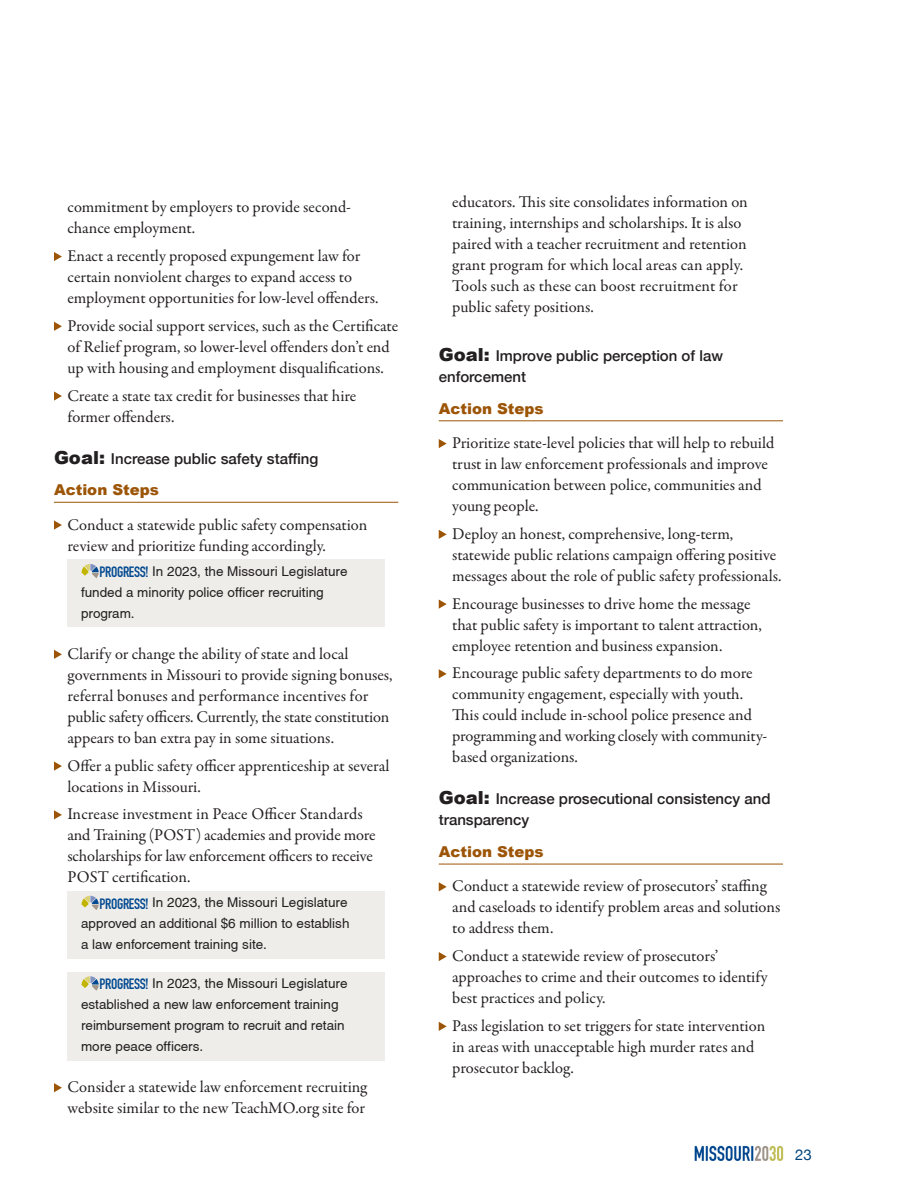
<style>
.page{position:relative;width:918px;height:1188px;background:#fff}
.page>*{position:absolute;margin:0;border:0;box-sizing:border-box;transform-origin:0 0}
.driver-action_bullet{font:16.5px/21px "Garamond Premr Pro";color:#231f20}
.driver-goal{font:500 15px/21px "Helvetica Neue";color:#231f20}
.drive-action_setps{font:900 15px "Arial";color:#9c5506}
.t1{font:15px "Helvetica Neue";color:#00447b}
.drivers-progress_poi{font:condensed 13.5px/21px "Helvetica";color:#231f20}
.s1{font-family:"Arial";font-weight:900;font-size:18px}
.s2{font-family:"DIN Condensed";font-weight:700;font-stretch:normal;font-size:14.85px;color:#014990}
</style>
<div class="page">
<hr style="left:54px;top:502px;width:344px;height:1px;background:#9c5506">
<div style="left:68px;top:559px;width:317px;height:68px;background:#efedea"></div>
<div style="left:68px;top:891px;width:317px;height:68px;background:#efedea"></div>
<div style="left:68px;top:972px;width:317px;height:89px;background:#efedea"></div>
<svg style="left:54px;top:252px;width:8px;height:9px"></svg>
<svg style="left:54px;top:322px;width:8px;height:9px"></svg>
<svg style="left:54px;top:391px;width:8px;height:10px"></svg>
<svg style="left:54px;top:520px;width:8px;height:10px"></svg>
<svg style="left:81px;top:564px;width:18px;height:14px"></svg>
<svg style="left:54px;top:650px;width:8px;height:9px"></svg>
<svg style="left:54px;top:762px;width:8px;height:9px"></svg>
<svg style="left:54px;top:810px;width:8px;height:9px"></svg>
<svg style="left:81px;top:896px;width:18px;height:14px"></svg>
<svg style="left:81px;top:976px;width:18px;height:15px"></svg>
<svg style="left:54px;top:1083px;width:8px;height:9px"></svg>
<hr style="left:439px;top:420px;width:344px;height:1px;background:#9c5506">
<hr style="left:439px;top:864px;width:344px;height:1px;background:#9c5506">
<svg style="left:439px;top:439px;width:8px;height:9px"></svg>
<svg style="left:439px;top:530px;width:8px;height:9px"></svg>
<svg style="left:439px;top:600px;width:8px;height:9px"></svg>
<svg style="left:439px;top:669px;width:8px;height:9px"></svg>
<svg style="left:439px;top:882px;width:8px;height:9px"></svg>
<svg style="left:439px;top:952px;width:8px;height:9px"></svg>
<svg style="left:439px;top:1022px;width:8px;height:9px"></svg>
<img style="left:694px;top:1145px;width:90px;height:16px">
<p class="driver-action_bullet" style="left:68px;top:197px;width:285px">commitment by employers to provide second&shy;chance employment.</p>
<p class="driver-action_bullet" style="left:67px;top:246px;width:312px">Enact a recently proposed expungement law for certain nonviolent charges to expand access to employment opportunities for low-level offenders.</p>
<p class="driver-action_bullet" style="left:67px;top:316px;width:332px">Provide social support services, such as the Certificate of Relief program, so lower-level offenders don’t end up with housing and employment disqualifications.</p>
<p class="driver-action_bullet" style="left:67px;top:385px;width:290px">Create a state tax credit for businesses that hire former offenders.</p>
<p class="driver-goal" style="left:54px;top:447px;width:266px"><span class="s1">Goal:</span> Increase public safety staffing</p>
<p class="drive-action_setps" style="left:54px;top:479px;width:107px">Action Steps</p>
<p class="driver-action_bullet" style="left:67px;top:514px;width:301px">Conduct a statewide public safety compensation review and prioritize funding accordingly.</p>
<p class="drivers-progress_poi" style="left:100px;top:560px;width:249px"><span class="s2">PROGRESS!</span> In 2023, the Missouri Legislature</p>
<p class="drivers-progress_poi" style="left:81px;top:581px;width:244px">funded a minority police officer recruiting program.</p>
<p class="driver-action_bullet" style="left:67px;top:644px;width:327px">Clarify or change the ability of state and local governments in Missouri to provide signing bonuses, referral bonuses and performance incentives for public safety officers. Currently, the state constitution appears to ban extra pay in some situations.</p>
<p class="driver-action_bullet" style="left:67px;top:755px;width:324px">Offer a public safety officer apprenticeship at several locations in Missouri.</p>
<p class="driver-action_bullet" style="left:67px;top:804px;width:310px">Increase investment in Peace Officer Standards and Training (POST) academies and provide more scholarships for law enforcement officers to receive POST certification.</p>
<p class="drivers-progress_poi" style="left:100px;top:892px;width:249px"><span class="s2">PROGRESS!</span> In 2023, the Missouri Legislature</p>
<p class="drivers-progress_poi" style="left:81px;top:913px;width:270px">approved an additional $6 million to establish a law enforcement training site.</p>
<p class="drivers-progress_poi" style="left:100px;top:973px;width:249px"><span class="s2">PROGRESS!</span> In 2023, the Missouri Legislature</p>
<p class="drivers-progress_poi" style="left:81px;top:994px;width:265px">established a new law enforcement training reimbursement program to recruit and retain more peace officers.</p>
<p class="driver-action_bullet" style="left:67px;top:1077px;width:301px">Consider a statewide law enforcement recruiting website similar to the new TeachMO.org site for</p>
<p class="driver-action_bullet" style="left:452px;top:192px;width:297px">educators. This site consolidates information on training, internships and scholarships. It is also paired with a teacher recruitment and retention grant program for which local areas can apply.<br>Tools such as these can boost recruitment for public safety positions.</p>
<p class="driver-goal" style="left:439px;top:344px;width:286px"><span class="s1">Goal:</span> Improve public perception of law enforcement</p>
<p class="drive-action_setps" style="left:439px;top:397px;width:106px">Action Steps</p>
<p class="driver-action_bullet" style="left:452px;top:433px;width:324px">Prioritize state-level policies that will help to rebuild trust in law enforcement professionals and improve communication between police, communities and young people.</p>
<p class="driver-action_bullet" style="left:452px;top:524px;width:331px">Deploy an honest, comprehensive, long-term, statewide public relations campaign offering positive messages about the role of public safety professionals.</p>
<p class="driver-action_bullet" style="left:452px;top:593px;width:311px">Encourage businesses to drive home the message that public safety is important to talent attraction, employee retention and business expansion.</p>
<p class="driver-action_bullet" style="left:452px;top:663px;width:317px">Encourage public safety departments to do more community engagement, especially with youth.<br>This could include in-school police presence and programming and working closely with community&shy;based organizations.</p>
<p class="driver-goal" style="left:439px;top:787px;width:333px"><span class="s1">Goal:</span> Increase prosecutional consistency and transparency</p>
<p class="drive-action_setps" style="left:439px;top:841px;width:106px">Action Steps</p>
<p class="driver-action_bullet" style="left:452px;top:876px;width:330px">Conduct a statewide review of prosecutors’ staffing and caseloads to identify problem areas and solutions to address them.</p>
<p class="driver-action_bullet" style="left:452px;top:946px;width:317px">Conduct a statewide review of prosecutors’ approaches to crime and their outcomes to identify best practices and policy.</p>
<p class="driver-action_bullet" style="left:452px;top:1016px;width:315px">Pass legislation to set triggers for state intervention in areas with unacceptable high murder rates and prosecutor backlog.</p>
<p class="t1" style="left:795px;top:1143px;width:18px">23</p>
</div>
